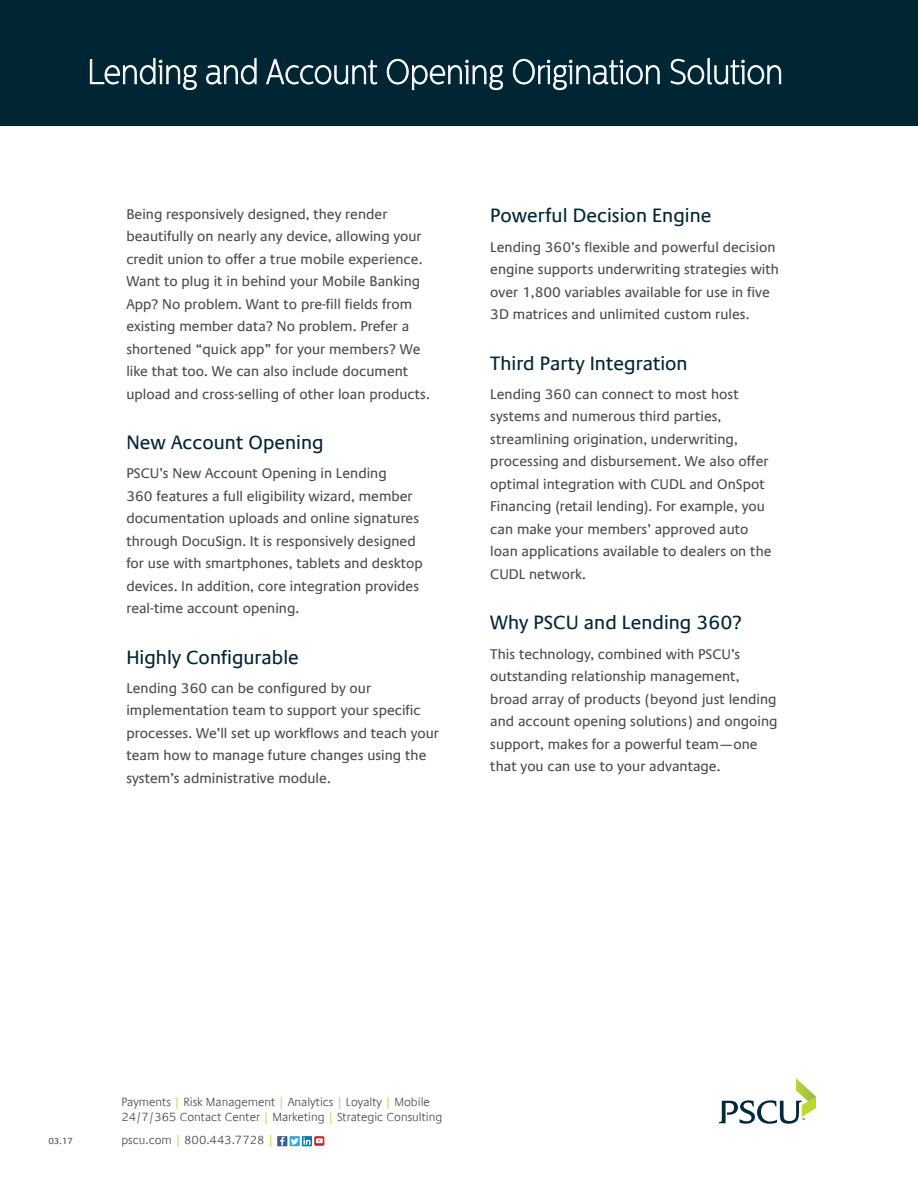
<style>
.page{position:relative;width:918px;height:1188px;background:#fff}
.page>*{position:absolute;margin:0;border:0;box-sizing:border-box;transform-origin:0 0}
.Category_heading{font:100 34.5px "Centrale Sans Cnd";color:#fff}
.t1{font:19.5px "Praxis Com";color:#002634}
.body_copy{font:14.25px/22.5px "Praxis Com";color:#4b4c4d}
.t2{font:300 12px/15px "Praxis Com";color:#4b4c4d}
.t3{font:9px "Praxis Com";color:#4b4c4d}
.s1{font-weight:600;color:#c7da50}
</style>
<div class="page">
<div style="left:0;top:0;width:918px;height:125px;background:#002634"></div>
<svg style="left:90px;top:58px;width:107px;height:32px"></svg>
<svg style="left:206px;top:58px;width:51px;height:27px"></svg>
<svg style="left:266px;top:58px;width:111px;height:27px"></svg>
<svg style="left:387px;top:59px;width:116px;height:31px"></svg>
<svg style="left:513px;top:59px;width:147px;height:31px"></svg>
<svg style="left:670px;top:58px;width:111px;height:27px"></svg>
<svg style="left:719px;top:1079px;width:97px;height:45px"></svg>
<div style="left:277px;top:1136px;width:10px;height:10px;background:#3d5a98"></div>
<svg style="left:280px;top:1136px;width:44px;height:10px"></svg>
<p class="Category_heading" style="left:87px;top:52px;width:697px">Lending and Account Opening Origination Solution</p>
<p class="body_copy" style="left:126px;top:203px;width:305px">Being responsively designed, they render beautifully on nearly any device, allowing your credit union to offer a true mobile experience.<br>Want to plug it in behind your Mobile Banking App? No problem. Want to pre-fill fields from existing member data? No problem. Prefer a shortened “quick app” for your members? We like that too. We can also include document upload and cross-selling of other loan products.</p>
<h3 class="t1" style="left:126px;top:431px;width:199px">New Account Opening</h3>
<p class="body_copy" style="left:126px;top:462px;width:298px">PSCU’s New Account Opening in Lending<br>360 features a full eligibility wizard, member documentation uploads and online signatures through DocuSign. It is responsively designed for use with smartphones, tablets and desktop devices. In addition, core integration provides real-time account opening.</p>
<h3 class="t1" style="left:126px;top:646px;width:174px">Highly Configurable</h3>
<p class="body_copy" style="left:126px;top:677px;width:314px">Lending 360 can be configured by our implementation team to support your specific processes. We’ll set up workflows and teach your team how to manage future changes using the system’s administrative module.</p>
<h3 class="t1" style="left:490px;top:205px;width:223px">Powerful Decision Engine</h3>
<p class="body_copy" style="left:490px;top:236px;width:290px">Lending 360’s flexible and powerful decision engine supports underwriting strategies with over 1,800 variables available for use in five 3D matrices and unlimited custom rules.</p>
<h3 class="t1" style="left:490px;top:352px;width:199px">Third Party Integration</h3>
<p class="body_copy" style="left:490px;top:383px;width:283px">Lending 360 can connect to most host systems and numerous third parties, streamlining origination, underwriting, processing and disbursement. We also offer optimal integration with CUDL and OnSpot Financing (retail lending). For example, you can make your members’ approved auto loan applications available to dealers on the CUDL network.</p>
<h3 class="t1" style="left:490px;top:611px;width:253px">Why PSCU and Lending 360?</h3>
<p class="body_copy" style="left:490px;top:643px;width:289px">This technology, combined with PSCU’s outstanding relationship management, broad array of products (beyond just lending and account opening solutions) and ongoing support, makes for a powerful team—one that you can use to your advantage.</p>
<p class="t3" style="left:48px;top:1135px;width:26px">03.17</p>
<p class="t2" style="left:121px;top:1095px;width:322px">Payments <span class="s1">|</span> Risk Management <span class="s1">|</span> Analytics <span class="s1">|</span> Loyalty <span class="s1">|</span> Mobile<br>24/7/365 Contact Center <span class="s1">|</span> Marketing <span class="s1">|</span> Strategic Consulting</p>
<p class="t2" style="left:121px;top:1133px;width:154px">pscu.com <span class="s1">|</span> 800.443.7728 <span class="s1">|</span></p>
</div>
